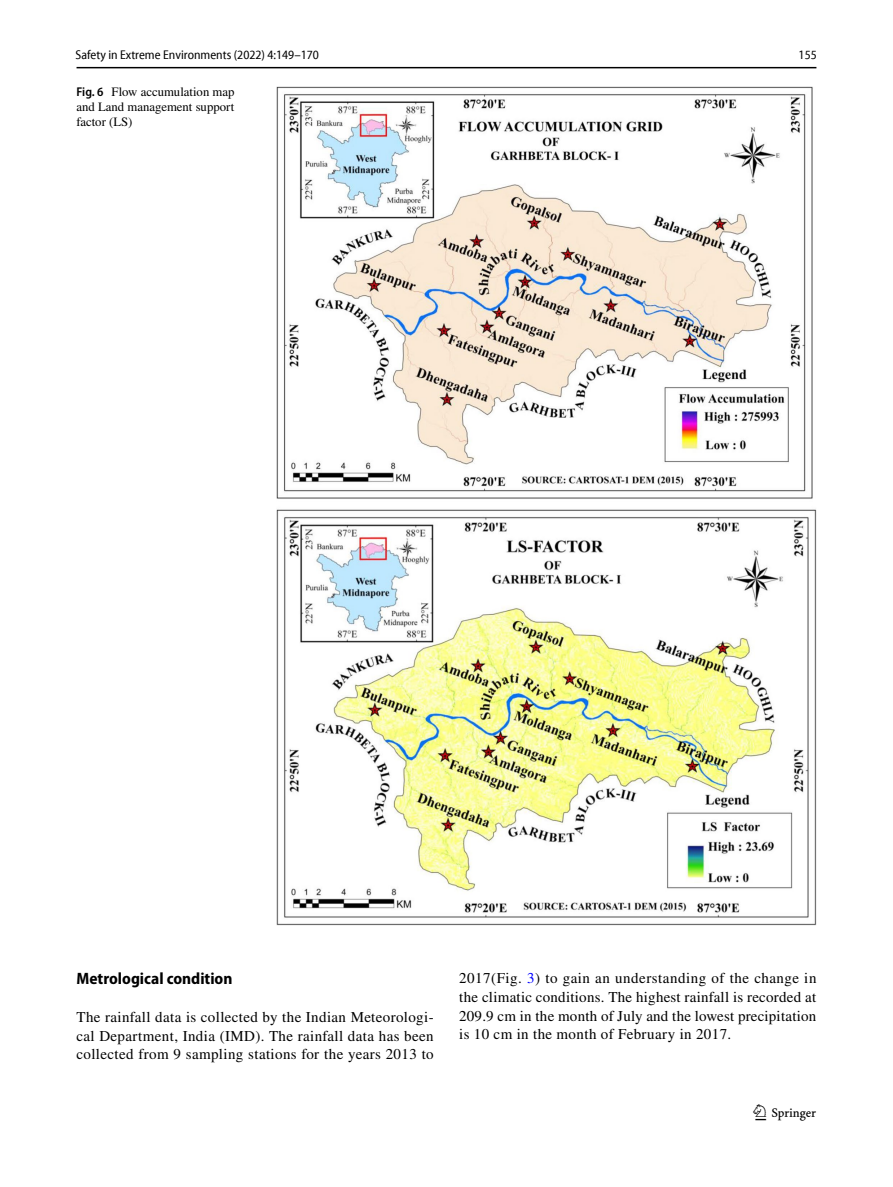
<style>
.page{position:relative;width:893px;height:1187px;background:#fff}
.page>*{position:absolute;margin:0;border:0;box-sizing:border-box;transform-origin:0 0}
.t1{font:22.5px "Springnew Regular 3";color:#000}
.t2{font:700 semi-condensed 16.5px "Myriad Pro";color:#000}
.t3{font:15px/18.8px "STIX";letter-spacing:.025em;color:#000;text-align:justify}
.t4{font:12.75px/15px "STIX";color:#000;text-align:justify}
.t5{font:semi-condensed 12.75px "Myriad Pro Unic";color:#000}
.s1{font-family:"Myriad Pro";font-weight:600;font-stretch:semi-condensed}
.s2{color:#00f}
</style>
<div class="page">
<hr style="left:77px;top:67px;width:739px;height:1px;background:#000">
<img style="left:276px;top:87px;width:540px;height:838px">
<p class="t5" style="left:76px;top:50px;width:245px">Safety in Extreme Environments (2022) 4:149–170</p>
<p class="t5" style="left:799px;top:50px;width:20px">155</p>
<p class="t4" style="left:77px;top:85px;width:159px"><span class="s1">Fig. 6</span> Flow accumulation map and Land management support factor (LS)</p>
<p class="t2" style="left:77px;top:969px;width:157px">Metrological condition</p>
<p class="t3" style="left:77px;top:1008px;width:359px">The rainfall data is collected by the Indian Meteorologi&shy;cal Department, India (IMD). The rainfall data has been collected from 9 sampling stations for the years 2013 to</p>
<p class="t3" style="left:459px;top:969px;width:359px">2017(Fig. <span class="s2">3</span>) to gain an understanding of the change in the climatic conditions. The highest rainfall is recorded at 209.9 cm in the month of July and the lowest precipitation is 10 cm in the month of February in 2017.</p>
<h1 class="t1" style="left:755px;top:1104px;width:62px">1 3</h1>
</div>
